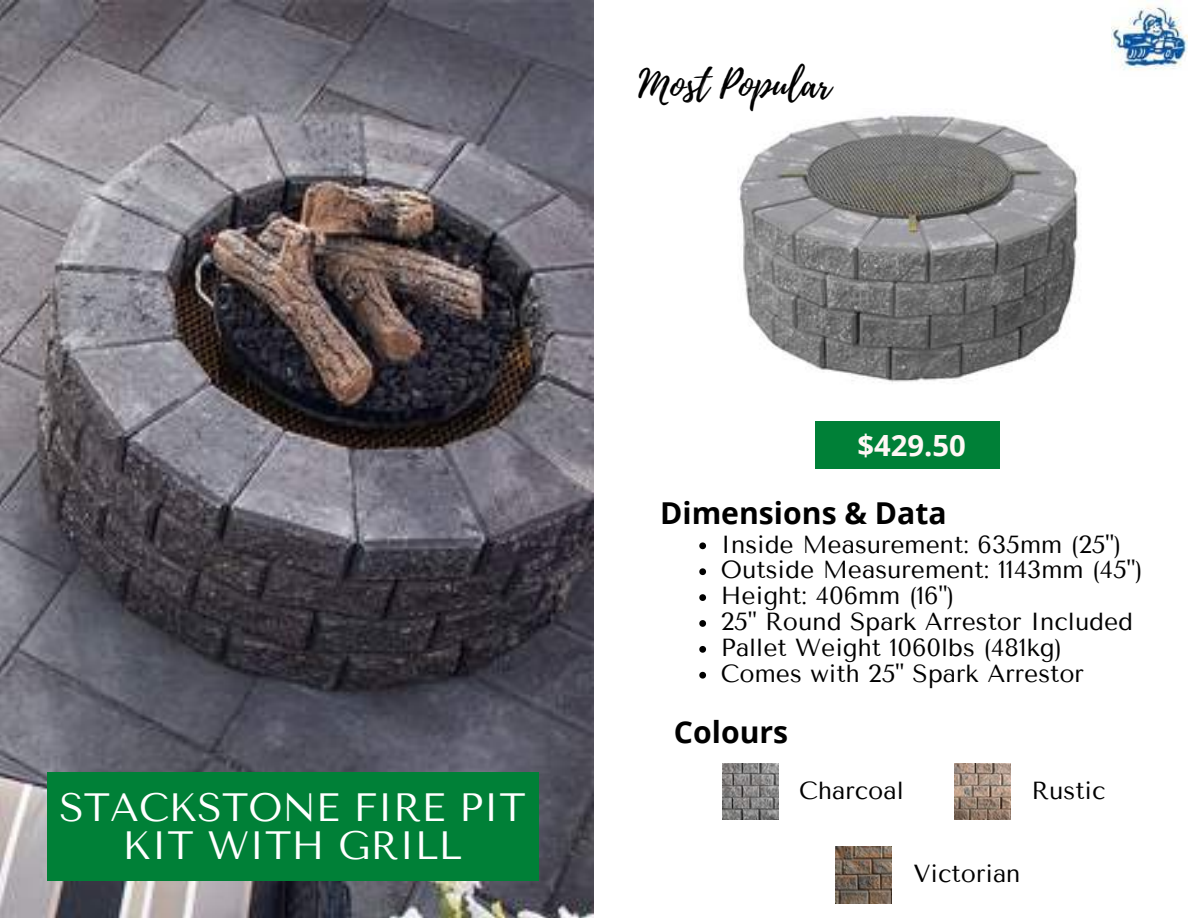
<style>
.page{position:relative;width:1188px;height:918px;background:#fff}
.page>*{position:absolute;margin:0;border:0;box-sizing:border-box;transform-origin:0 0}
.t1{font:39.45px/39px "Tenor Sans";color:#fff;text-align:center}
.t2{font:37.95px "Playlist Script";color:#000}
.t3{font:700 30.15px "Open Sans";color:#000}
.t4{font:700 29.25px "Open Sans";color:#fff7f5}
.t5{font:24.6px/26px "Tenor Sans";color:#000}
</style>
<div class="page">
<img style="left:722px;top:763px;width:56px;height:57px">
<img style="left:954px;top:763px;width:57px;height:57px">
<div style="left:816px;top:421px;width:183px;height:48px;background:#008037"></div>
<img style="left:738px;top:114px;width:340px;height:269px">
<img style="left:835px;top:847px;width:56px;height:56px">
<img style="left:0;top:0;width:594px;height:918px">
<div style="left:47px;top:772px;width:491px;height:109px;background:#008037"></div>
<svg style="left:699px;top:542px;width:7px;height:7px"></svg>
<svg style="left:699px;top:568px;width:7px;height:7px"></svg>
<svg style="left:699px;top:594px;width:7px;height:7px"></svg>
<svg style="left:699px;top:620px;width:7px;height:7px"></svg>
<svg style="left:699px;top:646px;width:7px;height:7px"></svg>
<svg style="left:699px;top:672px;width:7px;height:7px"></svg>
<img style="left:1111px;top:0;width:77px;height:70px">
<h2 class="t2" style="left:639px;top:58px;width:194px">Most Popular</h2>
<h1 class="t1" style="left:59px;top:788px;width:468px">STACKSTONE FIRE PIT<br>KIT WITH GRILL</h1>
<p class="t4" style="left:857px;top:425px;width:110px">$429.50</p>
<p class="t3" style="left:660px;top:492px;width:288px">Dimensions &amp; Data</p>
<p class="t5" style="left:721px;top:531px;width:423px">Inside Measurement: 635mm (25")<br>Outside Measurement: 1143mm (45")<br>Height: 406mm (16")<br>25" Round Spark Arrestor Included<br>Pallet Weight 1060lbs (481kg)<br>Comes with 25" Spark Arrestor</p>
<p class="t3" style="left:674px;top:711px;width:116px">Colours</p>
<p class="t5" style="left:799px;top:778px;width:106px">Charcoal</p>
<p class="t5" style="left:1032px;top:778px;width:76px">Rustic</p>
<p class="t5" style="left:913px;top:861px;width:109px">Victorian</p>
</div>
